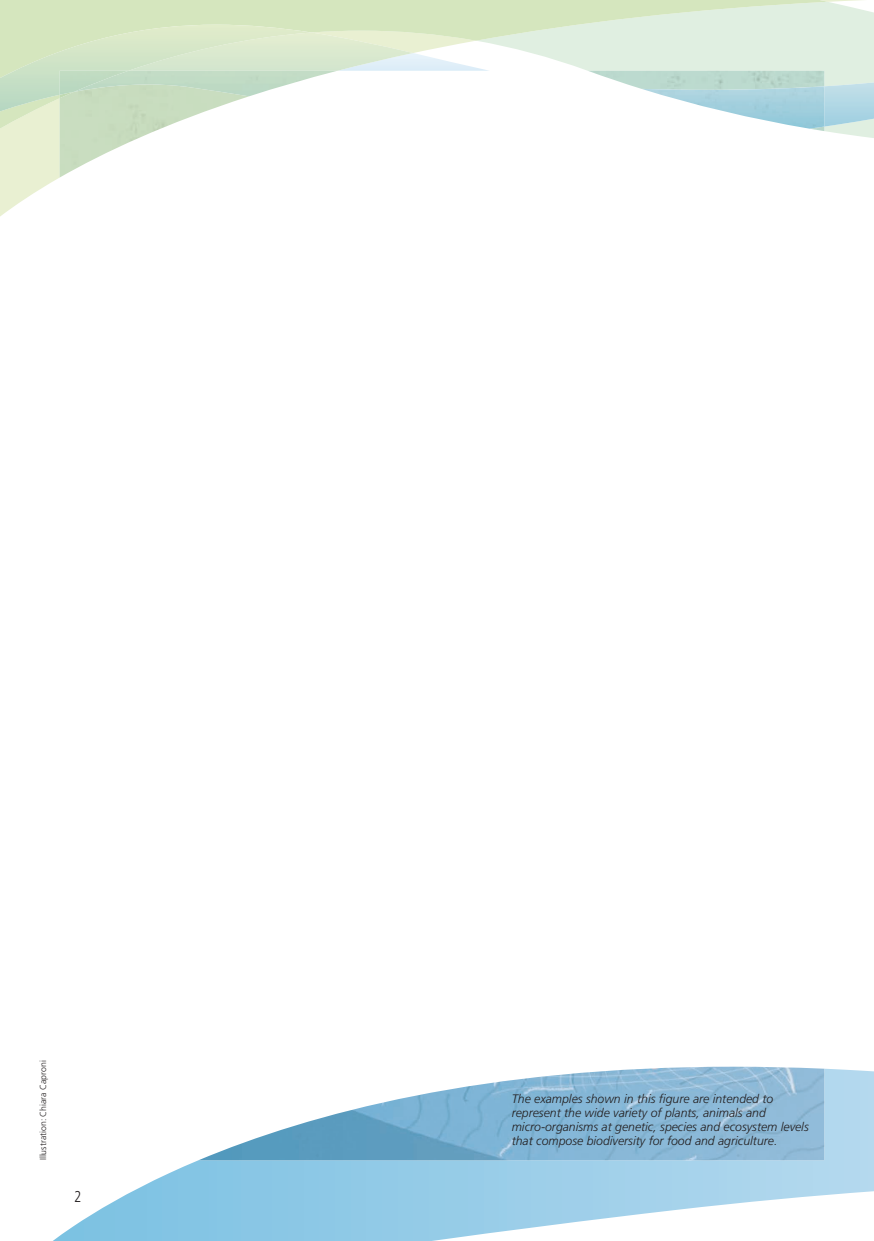
<style>
.page{position:relative;width:874px;height:1241px;background:#fff}
.page>*{position:absolute;margin:0;border:0;box-sizing:border-box;transform-origin:0 0}
.t1{font:300 15.75px "Frutiger LT Std";color:#231f20;scale:.8 1}
.t2{font:italic 300 12.25px/14px "Frutiger LT Std";color:#231f20}
.t3{font:300 8.75px "Frutiger LT Std";color:#231f20}
</style>
<div class="page">
<svg style="left:54px;top:1068px;width:819px;height:172px"></svg>
<img style="left:198px;top:1066px;width:625px;height:94px">
<svg style="left:0;top:0;width:862px;height:216px"></svg>
<img style="left:60px;top:138px;width:189px;height:39px">
<svg style="left:0;top:2px;width:873px;height:136px"></svg>
<img style="left:60px;top:71px;width:68px;height:24px">
<p class="t3" style="left:38px;top:1160px;width:101px;rotate:-90deg">Illustration: Chiara Caproni</p>
<p class="t1" style="left:74px;top:1187px;width:10px">2</p>
<p class="t2" style="left:511px;top:1091px;width:298px">The examples shown in this figure are intended to represent the wide variety of plants, animals and micro-organisms at genetic, species and ecosystem levels that compose biodiversity for food and agriculture.</p>
</div>
